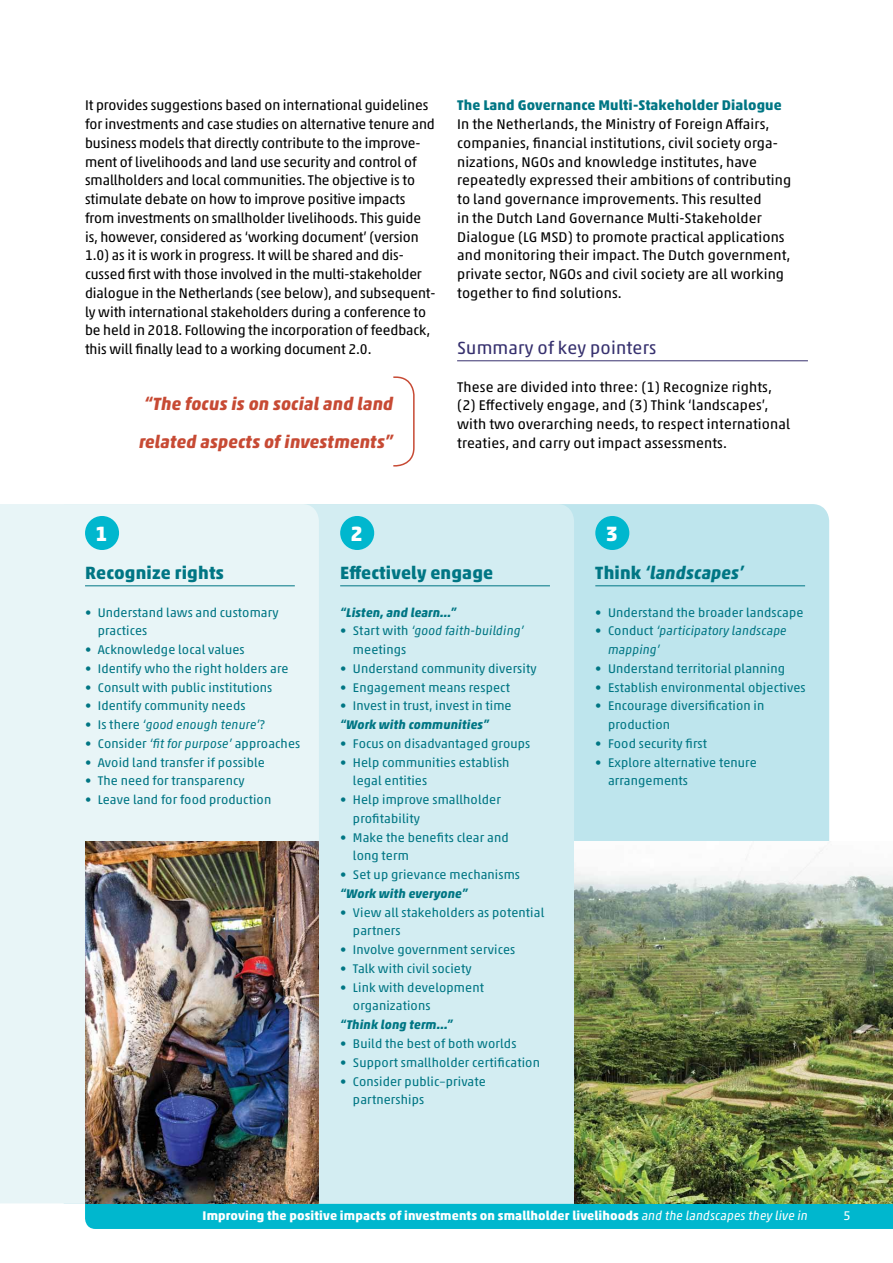
<style>
.page{position:relative;width:893px;height:1263px;background:#fff}
.page>*{position:absolute;margin:0;border:0;box-sizing:border-box;transform-origin:0 0}
.t1{font:700 21px "Akko Pro";color:#fff}
.t2{font:italic 700 18px/37.5px "Akko Pro";letter-spacing:.01em;color:#c74a34}
.t3{font:700 18px "Akko Pro";letter-spacing:.01em;color:#007684}
.t4{font:18px "Akko Pro";letter-spacing:.01em;color:#36306e}
.t5{font:italic 700 18px "Akko Pro";letter-spacing:.01em;color:#007684}
.t6{font:14.25px/18.8px "Akko Pro";letter-spacing:-.005em;color:#000}
.t7{font:700 14.25px "Akko Pro";letter-spacing:.01em;color:#007684}
.t8{font:12.75px/18.8px "Akko Pro";letter-spacing:.01em;color:#007684}
.t9{font:italic 12.75px/18.8px "Akko Pro";letter-spacing:.01em;color:#007684}
.t10{font:700 12.75px "Akko Pro";letter-spacing:.01em;color:#fff}
.t11{font:italic 700 12.75px "Akko Pro";letter-spacing:.01em;color:#007684}
.t12{font:12.75px "Akko Pro";color:#fff}
.s1{font-style:normal}
.s2{font-style:italic}
.s3{font-weight:400;font-style:italic}
</style>
<div class="page">
<div style="left:85px;top:1203px;width:808px;height:26px;background:#00b7ce"></div>
<hr style="left:457px;top:360px;width:351px;height:1px;background:#36306e">
<svg style="left:393px;top:376px;width:22px;height:91px"></svg>
<div style="left:574px;top:504px;width:255px;height:337px;background:#bee5ed"></div>
<div style="left:319px;top:504px;width:255px;height:699px;background:#d3edf2"></div>
<div style="left:0;top:504px;width:319px;height:699px;background:#e8f5f7"></div>
<hr style="left:85px;top:585px;width:210px;height:1px;background:#007684">
<hr style="left:340px;top:585px;width:210px;height:1px;background:#007684">
<hr style="left:595px;top:585px;width:210px;height:1px;background:#007684">
<div style="left:85px;top:516px;width:34px;height:34px;background:#00b7ce;border-radius:50%"></div>
<div style="left:340px;top:516px;width:34px;height:34px;background:#00b7ce;border-radius:50%"></div>
<div style="left:595px;top:516px;width:34px;height:34px;background:#00b7ce;border-radius:50%"></div>
<img style="left:574px;top:849px;width:319px;height:354px">
<img style="left:85px;top:842px;width:234px;height:361px">
<p class="t6" style="left:85px;top:96px;width:352px">It provides suggestions based on international guidelines for investments and case studies on alternative tenure and business models that directly contribute to the improve&shy;ment of livelihoods and land use security and control of smallholders and local communities. The objective is to stimulate debate on how to improve positive impacts from investments on smallholder livelihoods. This guide is, however, considered as ‘working document’ (version 1.0) as it is work in progress. It will be shared and dis&shy;cussed first with those involved in the multi-stakeholder dialogue in the Netherlands (see below), and subsequent&shy;ly with international stakeholders during a conference to be held in 2018. Following the incorporation of feedback, this will finally lead to a working document 2.0.</p>
<p class="t2" style="left:139px;top:385px;width:256px">“The focus is on social and land related aspects of investments”</p>
<p class="t7" style="left:457px;top:97px;width:326px">The Land Governance Multi-Stakeholder Dialogue</p>
<p class="t6" style="left:457px;top:115px;width:336px">In the Netherlands, the Ministry of Foreign Affairs, companies, financial institutions, civil society orga&shy;nizations, NGOs and knowledge institutes, have repeatedly expressed their ambitions of contributing to land governance improvements. This resulted<br>in the Dutch Land Governance Multi-Stakeholder Dialogue (LG MSD) to promote practical applications and monitoring their impact. The Dutch government, private sector, NGOs and civil society are all working together to find solutions.</p>
<p class="t4" style="left:457px;top:337px;width:201px">Summary of key pointers</p>
<p class="t6" style="left:457px;top:377px;width:335px">These are divided into three: (1) Recognize rights, (2) Effectively engage, and (3) Think ‘landscapes’, with two overarching needs, to respect international treaties, and carry out impact assessments.</p>
<h1 class="t1" style="left:95px;top:521px;width:14px">1</h1>
<h1 class="t1" style="left:351px;top:521px;width:14px">2</h1>
<h1 class="t1" style="left:606px;top:521px;width:14px">3</h1>
<p class="t3" style="left:85px;top:562px;width:140px">Recognize rights</p>
<p class="t8" style="left:98px;top:603px;width:182px;text-indent:-13px">• Understand laws and customary practices</p>
<p class="t8" style="left:85px;top:640px;width:161px">• Acknowledge local values</p>
<p class="t8" style="left:85px;top:659px;width:205px">• Identify who the right holders are</p>
<p class="t8" style="left:85px;top:678px;width:189px">• Consult with public institutions</p>
<p class="t8" style="left:85px;top:696px;width:162px">• Identify community needs</p>
<p class="t9" style="left:85px;top:715px;width:181px"><span class="s1">• Is there</span> ‘good enough tenure’<span class="s1">?</span></p>
<p class="t8" style="left:85px;top:734px;width:217px">• Consider <span class="s2">‘fit for purpose’</span> approaches</p>
<p class="t8" style="left:85px;top:753px;width:181px">• Avoid land transfer if possible</p>
<p class="t8" style="left:85px;top:771px;width:161px">• The need for transparency</p>
<p class="t8" style="left:85px;top:790px;width:188px">• Leave land for food production</p>
<p class="t3" style="left:340px;top:562px;width:155px">Effectively engage</p>
<p class="t11" style="left:340px;top:604px;width:118px">“Listen, and learn…”</p>
<p class="t9" style="left:353px;top:621px;width:173px;text-indent:-13px"><span class="s1">• Start with</span> ‘good faith-building’ <span class="s1">meetings</span></p>
<p class="t8" style="left:340px;top:659px;width:198px">• Understand community diversity</p>
<p class="t8" style="left:340px;top:678px;width:171px">• Engagement means respect</p>
<p class="t8" style="left:340px;top:696px;width:173px">• Invest in trust, invest in time</p>
<p class="t11" style="left:340px;top:717px;width:150px">“Work with communities”</p>
<p class="t8" style="left:340px;top:734px;width:192px">• Focus on disadvantaged groups</p>
<p class="t8" style="left:353px;top:753px;width:158px;text-indent:-13px">• Help communities establish legal entities</p>
<p class="t8" style="left:353px;top:790px;width:149px;text-indent:-13px">• Help improve smallholder profitability</p>
<p class="t8" style="left:353px;top:828px;width:157px;text-indent:-13px">• Make the benefits clear and long term</p>
<p class="t8" style="left:340px;top:865px;width:181px">• Set up grievance mechanisms</p>
<p class="t11" style="left:340px;top:886px;width:129px">“Work with everyone”</p>
<p class="t8" style="left:353px;top:903px;width:193px;text-indent:-13px">• View all stakeholders as potential partners</p>
<p class="t8" style="left:340px;top:940px;width:177px">• Involve government services</p>
<p class="t8" style="left:340px;top:959px;width:133px">• Talk with civil society</p>
<p class="t8" style="left:353px;top:978px;width:133px;text-indent:-13px">• Link with development organizations</p>
<p class="t11" style="left:340px;top:1017px;width:114px">“Think long term…”</p>
<p class="t8" style="left:340px;top:1034px;width:178px">• Build the best of both worlds</p>
<p class="t8" style="left:340px;top:1053px;width:201px">• Support smallholder certification</p>
<p class="t8" style="left:353px;top:1071px;width:134px;text-indent:-13px">• Consider public–private partnerships</p>
<p class="t5" style="left:595px;top:562px;width:150px"><span class="s1">Think</span> ‘landscapes’</p>
<p class="t8" style="left:595px;top:603px;width:210px">• Understand the broader landscape</p>
<p class="t9" style="left:608px;top:621px;width:180px;text-indent:-13px"><span class="s1">• Conduct</span> ‘participatory landscape mapping’</p>
<p class="t8" style="left:595px;top:659px;width:191px">• Understand territorial planning</p>
<p class="t8" style="left:595px;top:678px;width:212px">• Establish environmental objectives</p>
<p class="t8" style="left:608px;top:696px;width:158px;text-indent:-13px">• Encourage diversification in production</p>
<p class="t8" style="left:595px;top:734px;width:113px">• Food security first</p>
<p class="t8" style="left:608px;top:753px;width:150px;text-indent:-13px">• Explore alternative tenure arrangements</p>
<p class="t10" style="left:203px;top:1207px;width:607px">Improving the positive impacts of investments on smallholder livelihoods <span class="s3">and the landscapes they live in</span></p>
<p class="t12" style="left:843px;top:1207px;width:9px">5</p>
</div>
